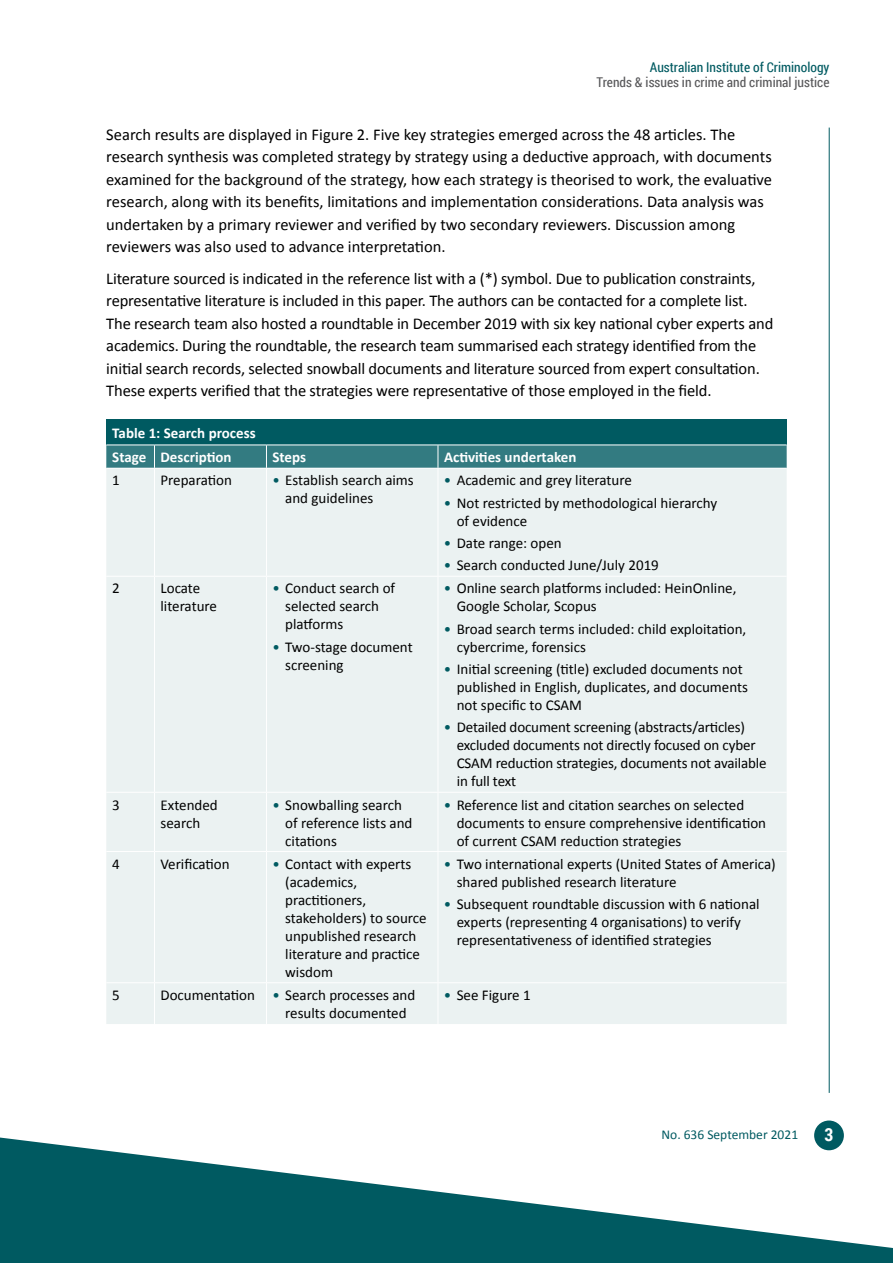
<style>
.page{position:relative;width:893px;height:1263px;background:#fff}
.page>*{position:absolute;margin:0;border:0;box-sizing:border-box;transform-origin:0 0}
.t1{font:700 18px "Roboto Condensed";color:#fff}
.t2{font:16.5px/22.5px "Calibri";letter-spacing:-.01em;color:#000}
.Body__table{font:15px/18px "Calibri";color:#000}
.Body_table_section_h{font:700 15px "Calibri";color:#fff}
.Body_table_heading{font:700 15px "Calibri";color:#fff}
.t3{font:13.5px "Roboto Condensed";color:#58585a}
.t4{font:13.5px "Roboto Condensed";color:#005a61}
.t5{font:13.5px "Calibri";color:#005a61}
.s1{color:#005a61}
</style>
<div class="page">
<hr style="left:829px;top:128px;width:1px;height:965px;background:#005a61">
<div style="left:814px;top:1120px;width:30px;height:30px;background:#005a61;border-radius:50%"></div>
<svg style="left:0;top:1137px;width:893px;height:126px;fill:#005a61"></svg>
<div style="left:106px;top:419px;width:681px;height:26px;background:#005a61"></div>
<div style="left:106px;top:469px;width:681px;height:555px;background:#ebf2f2"></div>
<hr style="left:154px;top:469px;width:1px;height:107px;background:#fff">
<hr style="left:266px;top:469px;width:1px;height:107px;background:#fff">
<hr style="left:438px;top:469px;width:1px;height:107px;background:#fff">
<hr style="left:106px;top:576px;width:48px;height:1px;background:#fff">
<hr style="left:154px;top:576px;width:112px;height:1px;background:#fff">
<hr style="left:154px;top:577px;width:1px;height:215px;background:#fff">
<hr style="left:266px;top:576px;width:172px;height:1px;background:#fff">
<hr style="left:266px;top:577px;width:1px;height:215px;background:#fff">
<hr style="left:438px;top:576px;width:349px;height:1px;background:#fff">
<hr style="left:438px;top:577px;width:1px;height:215px;background:#fff">
<hr style="left:106px;top:792px;width:48px;height:1px;background:#fff">
<hr style="left:154px;top:792px;width:112px;height:1px;background:#fff">
<hr style="left:154px;top:793px;width:1px;height:58px;background:#fff">
<hr style="left:266px;top:792px;width:172px;height:1px;background:#fff">
<hr style="left:266px;top:793px;width:1px;height:58px;background:#fff">
<hr style="left:438px;top:792px;width:349px;height:1px;background:#fff">
<hr style="left:438px;top:793px;width:1px;height:58px;background:#fff">
<svg style="left:106px;top:445px;width:681px;height:23px;background:#3a7f85"></svg>
<hr style="left:106px;top:851px;width:48px;height:1px;background:#fff">
<hr style="left:154px;top:851px;width:112px;height:1px;background:#fff">
<hr style="left:154px;top:852px;width:1px;height:130px;background:#fff">
<hr style="left:266px;top:851px;width:172px;height:1px;background:#fff">
<hr style="left:266px;top:852px;width:1px;height:130px;background:#fff">
<hr style="left:438px;top:851px;width:349px;height:1px;background:#fff">
<hr style="left:438px;top:852px;width:1px;height:130px;background:#fff">
<hr style="left:106px;top:982px;width:48px;height:1px;background:#fff">
<hr style="left:154px;top:982px;width:112px;height:1px;background:#fff">
<hr style="left:154px;top:983px;width:1px;height:41px;background:#fff">
<hr style="left:266px;top:982px;width:172px;height:1px;background:#fff">
<hr style="left:266px;top:983px;width:1px;height:41px;background:#fff">
<hr style="left:438px;top:982px;width:349px;height:1px;background:#fff">
<hr style="left:438px;top:983px;width:1px;height:41px;background:#fff">
<p class="t4" style="left:650px;top:58px;width:181px">Australian Institute of Criminology</p>
<p class="t3" style="left:597px;top:73px;width:234px">Trends &amp; issues in crime and criminal justice</p>
<p class="t2" style="left:106px;top:123px;width:667px">Search results are displayed in Figure 2. Five key strategies emerged across the 48 articles. The research synthesis was completed strategy by strategy using a deductive approach, with documents examined for the background of the strategy, how each strategy is theorised to work, the evaluative research, along with its benefits, limitations and implementation considerations. Data analysis was undertaken by a primary reviewer and verified by two secondary reviewers. Discussion among reviewers was also used to advance interpretation.</p>
<p class="t2" style="left:106px;top:267px;width:668px">Literature sourced is indicated in the reference list with a (*) symbol. Due to publication constraints, representative literature is included in this paper. The authors can be contacted for a complete list.<br>The research team also hosted a roundtable in December 2019 with six key national cyber experts and academics. During the roundtable, the research team summarised each strategy identified from the initial search records, selected snowball documents and literature sourced from expert consultation.<br>These experts verified that the strategies were representative of those employed in the field.</p>
<p class="Body_table_heading" style="left:112px;top:423px;width:145px">Table 1: Search process</p>
<p class="Body_table_section_h" style="left:112px;top:448px;width:36px">Stage</p>
<p class="Body_table_section_h" style="left:160px;top:448px;width:73px">Description</p>
<p class="Body_table_section_h" style="left:272px;top:448px;width:35px">Steps</p>
<p class="Body_table_section_h" style="left:444px;top:448px;width:134px">Activities undertaken</p>
<p class="Body__table" style="left:112px;top:471px;width:9px">1</p>
<p class="Body__table" style="left:161px;top:471px;width:73px">Preparation</p>
<p class="Body__table" style="left:285px;top:471px;width:130px;text-indent:-13px"><span class="s1">•</span> Establish search aims and guidelines</p>
<p class="Body__table" style="left:444px;top:471px;width:189px"><span class="s1">•</span> Academic and grey literature</p>
<p class="Body__table" style="left:457px;top:494px;width:262px;text-indent:-13px"><span class="s1">•</span> Not restricted by methodological hierarchy of evidence</p>
<p class="Body__table" style="left:444px;top:534px;width:119px"><span class="s1">•</span> Date range: open</p>
<p class="Body__table" style="left:444px;top:556px;width:216px"><span class="s1">•</span> Search conducted June/July 2019</p>
<p class="Body__table" style="left:112px;top:579px;width:9px">2</p>
<p class="Body__table" style="left:160px;top:579px;width:58px">Locate literature</p>
<p class="Body__table" style="left:285px;top:579px;width:111px;text-indent:-13px"><span class="s1">•</span> Conduct search of selected search platforms</p>
<p class="Body__table" style="left:285px;top:638px;width:129px;text-indent:-13px"><span class="s1">•</span> Two-stage document screening</p>
<p class="Body__table" style="left:457px;top:579px;width:281px;text-indent:-13px"><span class="s1">•</span> Online search platforms included: HeinOnline,<br>Google Scholar, Scopus</p>
<p class="Body__table" style="left:457px;top:620px;width:291px;text-indent:-13px"><span class="s1">•</span> Broad search terms included: child exploitation, cybercrime, forensics</p>
<p class="Body__table" style="left:457px;top:660px;width:293px;text-indent:-13px"><span class="s1">•</span> Initial screening (title) excluded documents not published in English, duplicates, and documents not specific to CSAM</p>
<p class="Body__table" style="left:457px;top:718px;width:311px;text-indent:-13px"><span class="s1">•</span> Detailed document screening (abstracts/articles) excluded documents not directly focused on cyber CSAM reduction strategies, documents not available in full text</p>
<p class="Body__table" style="left:112px;top:795px;width:9px">3</p>
<p class="Body__table" style="left:160px;top:795px;width:59px">Extended search</p>
<p class="Body__table" style="left:285px;top:795px;width:129px;text-indent:-13px"><span class="s1">•</span> Snowballing search of reference lists and citations</p>
<p class="Body__table" style="left:457px;top:795px;width:311px;text-indent:-13px"><span class="s1">•</span> Reference list and citation searches on selected documents to ensure comprehensive identification of current CSAM reduction strategies</p>
<p class="Body__table" style="left:112px;top:855px;width:9px">4</p>
<p class="Body__table" style="left:160px;top:855px;width:71px">Verification</p>
<p class="Body__table" style="left:285px;top:855px;width:143px;text-indent:-13px"><span class="s1">•</span> Contact with experts (academics, practitioners, stakeholders) to source unpublished research literature and practice wisdom</p>
<p class="Body__table" style="left:457px;top:855px;width:321px;text-indent:-13px"><span class="s1">•</span> Two international experts (United States of America) shared published research literature</p>
<p class="Body__table" style="left:457px;top:895px;width:304px;text-indent:-13px"><span class="s1">•</span> Subsequent roundtable discussion with 6 national experts (representing 4 organisations) to verify representativeness of identified strategies</p>
<p class="Body__table" style="left:112px;top:986px;width:9px">5</p>
<p class="Body__table" style="left:160px;top:986px;width:96px">Documentation</p>
<p class="Body__table" style="left:272px;top:986px;width:144px;text-align:center"><span class="s1">•</span> Search processes and results documented</p>
<p class="Body__table" style="left:444px;top:986px;width:88px"><span class="s1">•</span> See Figure 1</p>
<p class="t5" style="left:661px;top:1126px;width:138px">No. 636 September 2021</p>
<p class="t1" style="left:824px;top:1122px;width:10px">3</p>
</div>
